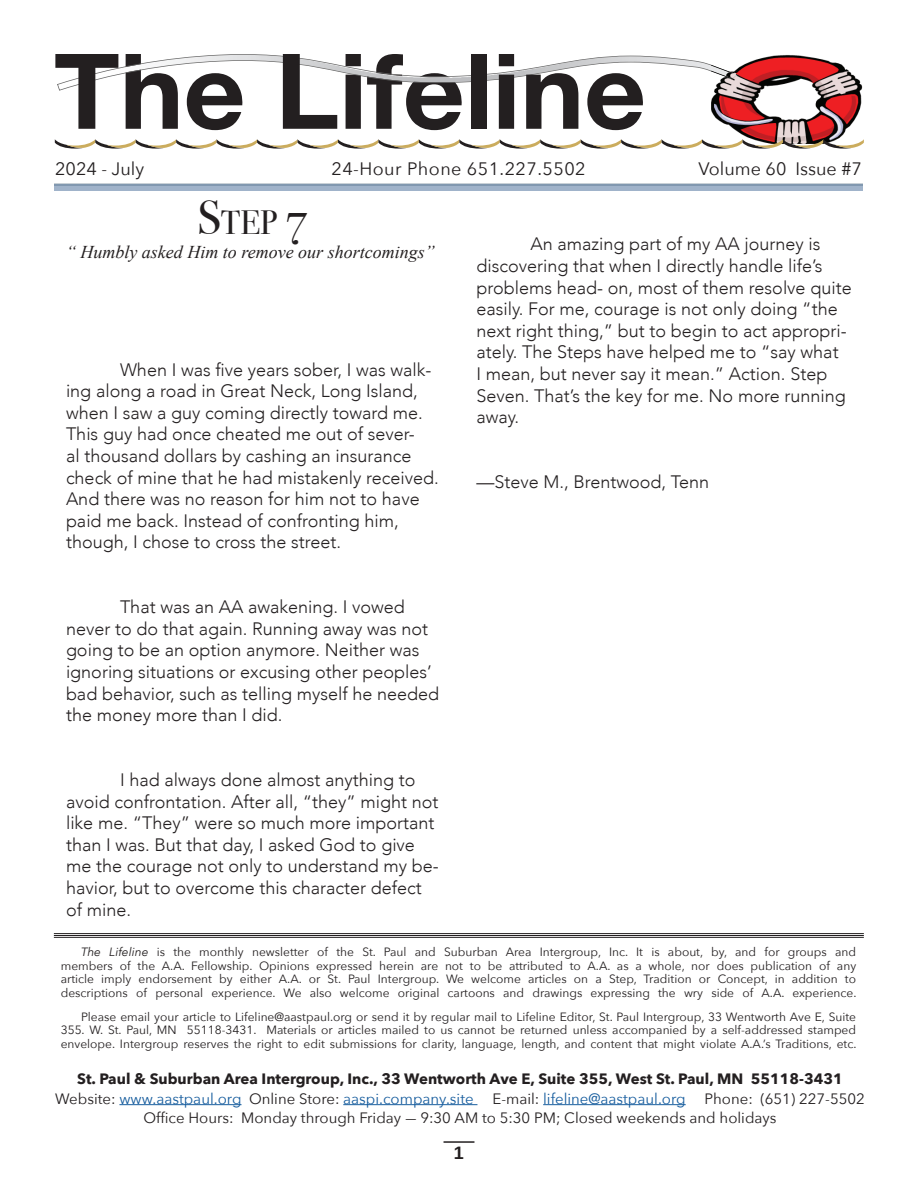
<style>
.page{position:relative;width:918px;height:1188px;background:#fff}
.page>*{position:absolute;margin:0;border:0;box-sizing:border-box;transform-origin:0 0}
.t1{font:33.6px "Bodoni Svty Two SCITCTT";color:#231f20}
.t2{font:300 18px/21.6px "Avenir";color:#231f20}
.t3{font:italic 18px "Times New Roman";color:#231f20}
.t4{font:18px "Avenir Next";color:#231f20}
.t5{font:18px "Avenir Next";letter-spacing:.025em;color:#231f20}
.t6{font:700 18px "Liberation Sans";color:#231f20}
.t7{font:15px "Avenir Next";color:#175d9e}
.t8{font:700 15px "Avenir Next";color:#231f20}
.t9{font:15px "Avenir Next";color:#231f20}
.t10{font:12px/13.5px "Avenir Next";color:#231f20;text-align:justify}
.s1{font-size:48px}
.s2{font-style:italic}
.s3{color:#231f20}
.s4{font-family:"Minion Pro"}
</style>
<div class="page">
<hr style="left:444px;top:1141px;width:30px;height:2px;background:#231f20">
<img style="left:735px;top:55px;width:127px;height:84px">
<svg style="left:54px;top:184px;width:809px;height:7px"></svg>
<svg style="left:55px;top:139px;width:809px;height:10px"></svg>
<svg style="left:55px;top:54px;width:683px;height:76px"></svg>
<hr style="left:119px;top:1104px;width:123px;height:1px;background:#175d9e">
<hr style="left:343px;top:1104px;width:134px;height:1px;background:#175d9e">
<hr style="left:543px;top:1104px;width:143px;height:1px;background:#175d9e">
<hr style="left:54px;top:933px;width:810px;height:1px;background:#231f20">
<hr style="left:54px;top:935px;width:810px;height:1px;background:#231f20">
<hr style="left:54px;top:937px;width:810px;height:1px;background:#231f20">
<p class="t4" style="left:55px;top:153px;width:90px">2024 - July</p>
<p class="t5" style="left:331px;top:153px;width:256px">24-Hour Phone 651.227.5502</p>
<p class="t4" style="left:698px;top:153px;width:165px">Volume 60 Issue #7</p>
<p class="t1" style="left:197px;top:202px;width:111px"><span class="s1">S</span>tep <span class="s1">7</span></p>
<p class="t3" style="left:66px;top:239px;width:370px">“ Humbly asked Him to remove our shortcomings”</p>
<p class="t2" style="left:66px;top:359px;width:374px;text-indent:54px">When I was five years sober, I was walk&shy;ing along a road in Great Neck, Long Island, when I saw a guy coming directly toward me.<br>This guy had once cheated me out of sever-<br>al thousand dollars by cashing an insurance check of mine that he had mistakenly received.<br>And there was no reason for him not to have paid me back. Instead of confronting him, though, I chose to cross the street.</p>
<p class="t2" style="left:66px;top:596px;width:375px;text-indent:54px">That was an AA awakening. I vowed never to do that again. Running away was not going to be an option anymore. Neither was ignoring situations or excusing other peoples’ bad behavior, such as telling myself he needed the money more than I did.</p>
<p class="t2" style="left:66px;top:769px;width:374px;text-indent:54px">I had always done almost anything to avoid confrontation. After all, “they” might not like me. “They” were so much more important than I was. But that day, I asked God to give me the courage not only to understand my be&shy;havior, but to overcome this character defect of mine.</p>
<p class="t2" style="left:476px;top:233px;width:377px;text-indent:54px">An amazing part of my AA journey is discovering that when I directly handle life’s problems head- on, most of them resolve quite easily. For me, courage is not only doing “the next right thing,” but to begin to act appropri&shy;ately. The Steps have helped me to “say what<br>I mean, but never say it mean.” Action. Step Seven. That’s the key for me. No more running away.</p>
<p class="t2" style="left:476px;top:471px;width:234px">—Steve M., Brentwood, Tenn</p>
<p class="t10" style="left:61px;top:945px;width:797px;text-indent:20px"><span class="s2">The Lifeline</span> is the monthly newsletter of the St. Paul and Suburban Area Intergroup, Inc. It is about, by, and for groups and members of the A.A. Fellowship. Opinions expressed herein are not to be attributed to A.A. as a whole, nor does publication of any article imply endorsement by either A.A. or St. Paul Intergroup. We welcome articles on a Step, Tradition or Concept, in addition to descriptions of personal experience. We also welcome original cartoons and drawings expressing the wry side of A.A. experience.</p>
<p class="t10" style="left:61px;top:1010px;width:797px;text-indent:20px">Please email your article to Lifeline@aastpaul.org or send it by regular mail to Lifeline Editor, St. Paul Intergroup, 33 Wentworth Ave E, Suite 355. W. St. Paul, MN 55118-3431. Materials or articles mailed to us cannot be returned unless accompanied by a self-addressed stamped envelope. Intergroup reserves the right to edit submissions for clarity, language, length, and content that might violate A.A.’s Traditions, etc.</p>
<p class="t8" style="left:77px;top:1066px;width:767px">St. Paul &amp; Suburban Area Intergroup, Inc., 33 Wentworth Ave E, Suite 355, West St. Paul, MN 55118-3431</p>
<p class="t7" style="left:55px;top:1086px;width:811px"><span class="s3">Website:</span> www.aastpaul.org <span class="s3">Online Store:</span> aaspi.company.site <span class="s3">E-mail:</span> lifeline@aastpaul.org <span class="s3">Phone: (651) 227-5502</span></p>
<p class="t9" style="left:144px;top:1105px;width:635px">Office Hours: Monday through Friday <span class="s4">-</span> 9:30 AM to 5:30 PM; Closed weekends and holidays</p>
<p class="t6" style="left:454px;top:1141px;width:12px">1</p>
</div>
